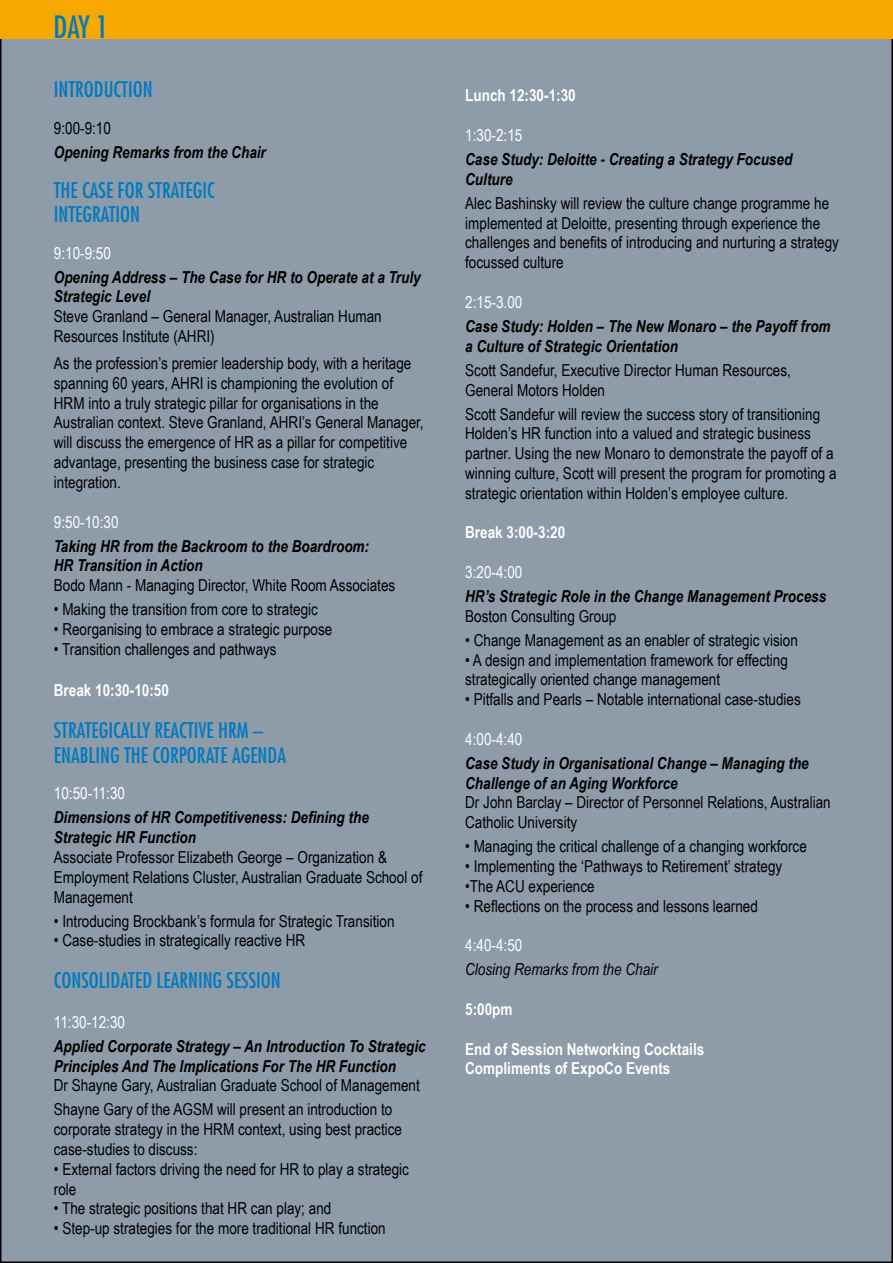
<style>
.page{position:relative;width:893px;height:1263px;background:#fff}
.page>*{position:absolute;margin:0;border:0;box-sizing:border-box;transform-origin:0 0}
.t1{font:condensed 30px "Futura";color:#007ac0}
.t2{font:condensed 21px/24px "Futura";color:#007ac0}
.t3{font:16.5px/19.8px "Arial Narrow";color:#000}
.t4{font:italic 700 16.5px/19.8px "Arial Narrow";color:#000}
.t5{font:700 16.5px/19.8px "Arial Narrow";color:#fff}
.t6{font:16.5px "Arial Narrow";color:#fff}
.t7{font:italic 16.5px "Arial Narrow";color:#000}
</style>
<div class="page">
<div style="left:0;top:39px;width:893px;height:1224px;background:#8e9ba8"></div>
<div style="left:0;top:0;width:893px;height:39px;background:#f6a800"></div>
<h1 class="t1" style="left:53px;top:9px;width:56px">DAY 1</h1>
<p class="t2" style="left:54px;top:78px;width:100px">INTRODUCTION</p>
<p class="t3" style="left:54px;top:117px;width:59px">9:00-9:10</p>
<p class="t4" style="left:54px;top:141px;width:214px">Opening Remarks from the Chair</p>
<p class="t2" style="left:54px;top:178px;width:163px">THE CASE FOR STRATEGIC<br>INTEGRATION</p>
<p class="t6" style="left:54px;top:241px;width:59px">9:10-9:50</p>
<p class="t4" style="left:54px;top:266px;width:368px">Opening Address – The Case for HR to Operate at a Truly<br>Strategic Level</p>
<p class="t3" style="left:54px;top:306px;width:329px">Steve Granland – General Manager, Australian Human<br>Resources Institute (AHRI)</p>
<p class="t3" style="left:54px;top:353px;width:371px">As the profession’s premier leadership body, with a heritage spanning 60 years, AHRI is championing the evolution of HRM into a truly strategic pillar for organisations in the Australian context. Steve Granland, AHRI’s General Manager, will discuss the emergence of HR as a pillar for competitive advantage, presenting the business case for strategic integration.</p>
<p class="t6" style="left:54px;top:510px;width:66px">9:50-10:30</p>
<p class="t4" style="left:54px;top:535px;width:317px">Taking HR from the Backroom to the Boardroom:<br>HR Transition in Action</p>
<p class="t3" style="left:54px;top:575px;width:343px">Bodo Mann - Managing Director, White Room Associates</p>
<p class="t3" style="left:54px;top:599px;width:266px">• Making the transition from core to strategic</p>
<p class="t3" style="left:54px;top:619px;width:280px">• Reorganising to embrace a strategic purpose</p>
<p class="t3" style="left:54px;top:638px;width:224px">• Transition challenges and pathways</p>
<p class="t5" style="left:54px;top:680px;width:117px">Break 10:30-10:50</p>
<p class="t2" style="left:54px;top:717px;width:234px;line-height:25.2px">STRATEGICALLY REACTIVE HRM –<br>ENABLING THE CORPORATE AGENDA</p>
<p class="t6" style="left:54px;top:781px;width:73px">10:50-11:30</p>
<p class="t4" style="left:54px;top:807px;width:317px">Dimensions of HR Competitiveness: Defining the<br>Strategic HR Function</p>
<p class="t3" style="left:54px;top:847px;width:370px">Associate Professor Elizabeth George – Organization &amp;<br>Employment Relations Cluster, Australian Graduate School of<br>Management</p>
<p class="t3" style="left:54px;top:910px;width:342px">• Introducing Brockbank’s formula for Strategic Transition</p>
<p class="t3" style="left:54px;top:930px;width:253px">• Case-studies in strategically reactive HR</p>
<p class="t2" style="left:54px;top:968px;width:228px">CONSOLIDATED LEARNING SESSION</p>
<p class="t6" style="left:54px;top:1010px;width:73px">11:30-12:30</p>
<p class="t4" style="left:54px;top:1035px;width:373px">Applied Corporate Strategy – An Introduction To Strategic<br>Principles And The Implications For The HR Function</p>
<p class="t3" style="left:54px;top:1073px;width:368px;line-height:24px">Dr Shayne Gary, Australian Graduate School of Management<br>Shayne Gary of the AGSM will present an introduction to</p>
<p class="t3" style="left:54px;top:1119px;width:350px">corporate strategy in the HRM context, using best practice case-studies to discuss:</p>
<p class="t3" style="left:54px;top:1158px;width:357px">• External factors driving the need for HR to play a strategic role</p>
<p class="t3" style="left:54px;top:1198px;width:279px">• The strategic positions that HR can play; and</p>
<p class="t3" style="left:54px;top:1218px;width:333px">• Step-up strategies for the more traditional HR function</p>
<p class="t5" style="left:465px;top:85px;width:112px">Lunch 12:30-1:30</p>
<p class="t6" style="left:465px;top:123px;width:59px">1:30-2:15</p>
<p class="t4" style="left:465px;top:148px;width:329px">Case Study: Deloitte - Creating a Strategy Focused<br>Culture</p>
<p class="t3" style="left:465px;top:192px;width:375px">Alec Bashinsky will review the culture change programme he implemented at Deloitte, presenting through experience the challenges and benefits of introducing and nurturing a strategy focussed culture</p>
<p class="t6" style="left:465px;top:290px;width:59px">2:15-3.00</p>
<p class="t4" style="left:465px;top:315px;width:367px">Case Study: Holden – The New Monaro – the Payoff from a Culture of Strategic Orientation</p>
<p class="t3" style="left:465px;top:359px;width:327px">Scott Sandefur, Executive Director Human Resources,<br>General Motors Holden</p>
<p class="t3" style="left:465px;top:403px;width:373px">Scott Sandefur will review the success story of transitioning Holden’s HR function into a valued and strategic business partner. Using the new Monaro to demonstrate the payoff of a winning culture, Scott will present the program for promoting a strategic orientation within Holden’s employee culture.</p>
<p class="t5" style="left:465px;top:522px;width:102px">Break 3:00-3:20</p>
<p class="t6" style="left:465px;top:560px;width:59px">3:20-4:00</p>
<p class="t4" style="left:465px;top:585px;width:363px">HR’s Strategic Role in the Change Management Process</p>
<p class="t3" style="left:465px;top:605px;width:153px">Boston Consulting Group</p>
<p class="t3" style="left:465px;top:629px;width:334px">• Change Management as an enabler of strategic vision</p>
<p class="t3" style="left:465px;top:649px;width:324px">• A design and implementation framework for effecting strategically oriented change management</p>
<p class="t3" style="left:465px;top:689px;width:337px">• Pitfalls and Pearls – Notable international case-studies</p>
<p class="t6" style="left:465px;top:727px;width:59px">4:00-4:40</p>
<p class="t4" style="left:465px;top:752px;width:345px">Case Study in Organisational Change – Managing the<br>Challenge of an Aging Workforce</p>
<p class="t3" style="left:465px;top:792px;width:367px">Dr John Barclay – Director of Personnel Relations, Australian<br>Catholic University</p>
<p class="t3" style="left:465px;top:836px;width:343px">• Managing the critical challenge of a changing workforce</p>
<p class="t3" style="left:465px;top:856px;width:319px">• Implementing the ‘Pathways to Retirement’ strategy</p>
<p class="t3" style="left:465px;top:875px;width:131px">•The ACU experience</p>
<p class="t3" style="left:465px;top:895px;width:294px">• Reflections on the process and lessons learned</p>
<p class="t6" style="left:465px;top:933px;width:59px">4:40-4:50</p>
<p class="t7" style="left:465px;top:958px;width:194px">Closing Remarks from the Chair</p>
<p class="t5" style="left:465px;top:998px;width:49px">5:00pm</p>
<p class="t5" style="left:465px;top:1038px;width:241px">End of Session Networking Cocktails<br>Compliments of ExpoCo Events</p>
</div>
